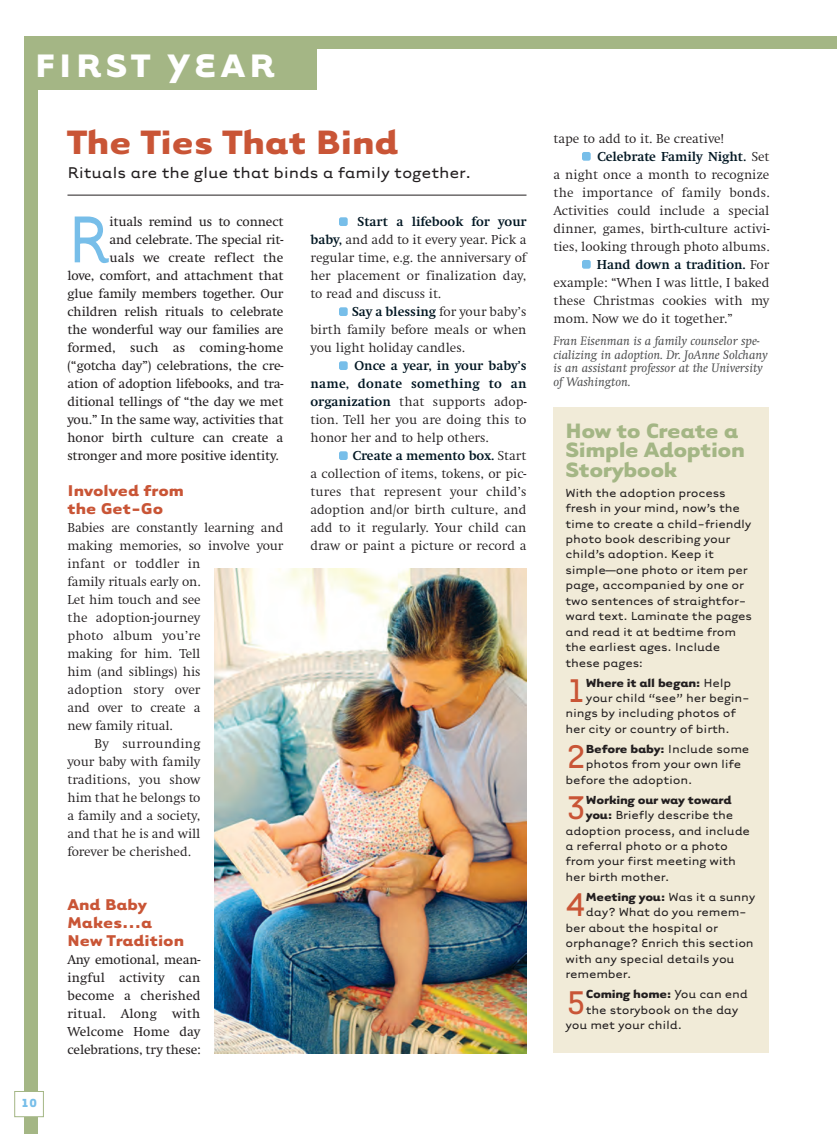
<style>
.page{position:relative;width:837px;height:1134px;background:#fff}
.page>*{position:absolute;margin:0;border:0;box-sizing:border-box;transform-origin:0 0}
.t1{font:76.35px "Tarzana Wide";color:#77bee9;scale:.87 1}
.t2{font:700 39px "Tarzana Wide";color:#c95536}
.t3{font:37.8px "Tarzana Wide";color:#c95536}
.t4{font:700 37.5px "Tarzana Wide";letter-spacing:.115em;color:#fff}
.t5{font:700 24px/19.5px "Tarzana Wide";letter-spacing:-.02em;color:#a4b685}
.t6{font:700 18px/18px "Tarzana Wide";color:#c95536}
.t7{font:18px "Tarzana Wide";letter-spacing:-.01em;color:#231f20}
.t8{font:300 13.5px/18px "Swift";color:#231f20;text-align:justify}
.t9{font:13.5px/15.5px "Tarzana Wide";letter-spacing:-.015em;color:#231f20}
.t10{font:13.5px/18px "Swift";letter-spacing:-.01em;color:#231f20;text-align:justify}
.t11{font:700 13.5px "Tarzana Wide";letter-spacing:-.02em;color:#231f20}
.t12{font:13.5px "Swift";letter-spacing:.01em;color:#231f20}
.t13{font:700 13.5px "Swift";color:#011622}
.t14{font:700 13.5px "Tarzana Wide";color:#77bee9}
.t15{font:italic 12.75px/13.5px "Swift";color:#4b4c4d}
.s1{font-weight:700;color:#011622}
.s2{font-weight:300;color:#231f20}
.s3{font-weight:400}
.s4{font-weight:700}
</style>
<div class="page">
<div style="left:24px;top:36px;width:813px;height:1098px;background:#a4b685"></div>
<div style="left:38px;top:49px;width:799px;height:1085px;background:#fff"></div>
<div style="left:582px;top:260px;width:9px;height:9px;background:#77bee9;border-radius:2px"></div>
<div style="left:339px;top:451px;width:9px;height:9px;background:#77bee9;border-radius:2px"></div>
<div style="left:582px;top:152px;width:9px;height:9px;background:#77bee9;border-radius:2px"></div>
<div style="left:339px;top:217px;width:9px;height:9px;background:#77bee9;border-radius:2px"></div>
<div style="left:339px;top:307px;width:9px;height:9px;background:#77bee9;border-radius:2px"></div>
<div style="left:339px;top:361px;width:9px;height:9px;background:#77bee9;border-radius:2px"></div>
<div style="left:35px;top:49px;width:282px;height:40px;background:#a4b685"></div>
<div style="left:15px;top:1092px;width:28px;height:25px;background:#fff"></div>
<div style="left:15px;top:1091px;width:29px;height:26px;border:1px solid #a4b685"></div>
<hr style="left:68px;top:195px;width:458px;height:1px;background:#231f20">
<img style="left:214px;top:568px;width:312px;height:485px">
<div style="left:554px;top:408px;width:216px;height:645px;background:#f1ebd8"></div>
<h3 class="t4" style="left:35px;top:42px;width:241px">FIRST YEAR</h3>
<h2 class="t2" style="left:68px;top:118px;width:333px">The Ties That Bind</h2>
<h3 class="t7" style="left:68px;top:161px;width:405px">Rituals are the glue that binds a family together.</h3>
<p class="t14" style="left:21px;top:1095px;width:18px">10</p>
<h1 class="t1" style="left:68px;top:191px;width:50px">R</h1>
<p class="t10" style="left:110px;top:213px;width:175px">ituals remind us to connect</p>
<p class="t10" style="left:110px;top:231px;width:175px">and celebrate. The special rit-</p>
<p class="t12" style="left:110px;top:250px;width:175px">uals we create reflect the</p>
<p class="t10" style="left:68px;top:267px;width:217px">love, comfort, and attachment that</p>
<p class="t10" style="left:68px;top:285px;width:217px">glue family members together. Our</p>
<p class="t10" style="left:68px;top:303px;width:217px">children relish rituals to celebrate</p>
<p class="t10" style="left:68px;top:321px;width:217px">the wonderful way our families are</p>
<p class="t12" style="left:68px;top:340px;width:217px">formed, such as coming-home</p>
<p class="t10" style="left:68px;top:357px;width:217px">(“gotcha day”) celebrations, the cre-</p>
<p class="t10" style="left:68px;top:375px;width:217px">ation of adoption lifebooks, and tra-</p>
<p class="t10" style="left:68px;top:393px;width:217px">ditional tellings of “the day we met</p>
<p class="t10" style="left:68px;top:411px;width:217px">you.” In the same way, activities that</p>
<p class="t10" style="left:68px;top:429px;width:217px">honor birth culture can create a</p>
<p class="t10" style="left:68px;top:447px;width:213px">stronger and more positive identity.</p>
<h3 class="t6" style="left:68px;top:481px;width:118px">Involved from the Get-Go</h3>
<p class="t8" style="left:68px;top:519px;width:217px">Babies are constantly learning and</p>
<p class="t8" style="left:68px;top:537px;width:218px">making memories, so involve your</p>
<p class="t8" style="left:68px;top:555px;width:135px">infant or toddler in</p>
<p class="t8" style="left:68px;top:573px;width:135px">family rituals early on.</p>
<p class="t8" style="left:68px;top:591px;width:135px">Let him touch and see</p>
<p class="t8" style="left:68px;top:609px;width:135px">the adoption-journey</p>
<p class="t8" style="left:68px;top:627px;width:135px">photo album you’re</p>
<p class="t8" style="left:68px;top:645px;width:134px">making for him. Tell</p>
<p class="t8" style="left:68px;top:663px;width:135px">him (and siblings) his</p>
<p class="t8" style="left:68px;top:681px;width:135px">adoption story over</p>
<p class="t8" style="left:68px;top:699px;width:135px">and over to create a</p>
<p class="t8" style="left:68px;top:717px;width:107px">new family ritual.</p>
<p class="t8" style="left:94px;top:735px;width:107px">By surrounding</p>
<p class="t8" style="left:68px;top:753px;width:135px">your baby with family</p>
<p class="t8" style="left:68px;top:771px;width:135px">traditions, you show</p>
<p class="t8" style="left:68px;top:789px;width:135px">him that he belongs to</p>
<p class="t8" style="left:68px;top:807px;width:135px">a family and a society,</p>
<p class="t8" style="left:68px;top:825px;width:135px">and that he is and will</p>
<p class="t8" style="left:68px;top:843px;width:125px">forever be cherished.</p>
<h3 class="t6" style="left:68px;top:895px;width:118px">And Baby<br>Makes…a<br>New Tradition</h3>
<p class="t10" style="left:68px;top:951px;width:135px">Any emotional, mean&shy;ingful activity can become a cherished ritual. Along with Welcome Home day celebrations, try these:</p>
<p class="t8" style="left:310px;top:212px;width:218px;text-indent:47px"><span class="s1">Start a lifebook for your baby,</span> and add to it every year. Pick a regular time, e.g. the anniversary of her placement or finalization day, to read and discuss it.</p>
<p class="t8" style="left:311px;top:302px;width:218px;text-indent:42px"><span class="s1">Say a blessing</span> for your baby’s birth family before meals or when you light holiday candles.</p>
<p class="t8" style="left:311px;top:356px;width:217px;text-indent:44px"><span class="s1">Once a year, in your baby’s name, donate something to an organization</span> that supports adop&shy;tion. Tell her you are doing this to honor her and to help others.</p>
<p class="t8" style="left:311px;top:446px;width:218px;text-indent:42px"><span class="s1">Create a memento box.</span> Start a collection of items, tokens, or pic&shy;tures that represent your child’s adoption and/or birth culture, and add to it regularly. Your child can draw or paint a picture or record a</p>
<p class="t8" style="left:554px;top:129px;width:172px">tape to add to it. Be creative!</p>
<p class="t13" style="left:597px;top:148px;width:174px">Celebrate Family Night. <span class="s2">Set</span></p>
<p class="t8" style="left:554px;top:165px;width:217px">a night once a month to recognize</p>
<p class="t8" style="left:554px;top:183px;width:217px">the importance of family bonds.</p>
<p class="t8" style="left:554px;top:201px;width:218px">Activities could include a special</p>
<p class="t8" style="left:554px;top:219px;width:217px">dinner, games, birth-culture activi-</p>
<p class="t8" style="left:554px;top:237px;width:217px">ties, looking through photo albums.</p>
<p class="t13" style="left:597px;top:256px;width:174px">Hand down a tradition. <span class="s2">For</span></p>
<p class="t8" style="left:554px;top:273px;width:217px">example: “When I was little, I baked</p>
<p class="t8" style="left:554px;top:291px;width:218px">these Christmas cookies with my</p>
<p class="t8" style="left:554px;top:309px;width:181px">mom. Now we do it together.”</p>
<p class="t15" style="left:554px;top:334px;width:216px">Fran Eisenman is a family counselor spe&shy;cializing in adoption. Dr. JoAnne Solchany is an assistant professor at the University of Washington.</p>
<h3 class="t5" style="left:566px;top:420px;width:181px">How to Create a<br>Simple Adoption<br>Storybook</h3>
<p class="t9" style="left:566px;top:484px;width:188px">With the adoption process fresh in your mind, now’s the time to create a child-friendly photo book describing your child’s adoption. Keep it simple—one photo or item per page, accompanied by one or two sentences of straightfor&shy;ward text. Laminate the pages and read it at bedtime from the earliest ages. Include these pages:</p>
<h3 class="t3" style="left:566px;top:667px;width:23px">1</h3>
<p class="t11" style="left:586px;top:674px;width:147px">Where it all began: <span class="s3">Help</span></p>
<p class="t9" style="left:586px;top:690px;width:165px">your child “see” her begin-</p>
<p class="t9" style="left:565px;top:705px;width:172px">nings by including photos of</p>
<p class="t9" style="left:565px;top:721px;width:166px">her city or country of birth.</p>
<h3 class="t3" style="left:566px;top:733px;width:23px">2</h3>
<p class="t11" style="left:586px;top:740px;width:165px">Before baby: <span class="s3">Include some</span></p>
<p class="t9" style="left:586px;top:756px;width:157px">photos from your own life</p>
<p class="t9" style="left:565px;top:771px;width:128px">before the adoption.</p>
<h3 class="t3" style="left:566px;top:784px;width:23px">3</h3>
<p class="t11" style="left:586px;top:791px;width:147px">Working our way toward</p>
<p class="t9" style="left:586px;top:807px;width:149px"><span class="s4">you:</span> Briefly describe the</p>
<p class="t9" style="left:565px;top:822px;width:186px">adoption process, and include</p>
<p class="t9" style="left:565px;top:838px;width:164px">a referral photo or a photo</p>
<p class="t9" style="left:565px;top:853px;width:172px">from your first meeting with</p>
<p class="t9" style="left:565px;top:869px;width:105px">her birth mother.</p>
<h3 class="t3" style="left:566px;top:881px;width:23px">4</h3>
<p class="t11" style="left:586px;top:888px;width:171px">Meeting you: <span class="s3">Was it a sunny</span></p>
<p class="t9" style="left:586px;top:904px;width:162px">day? What do you remem-</p>
<p class="t9" style="left:565px;top:919px;width:154px">ber about the hospital or</p>
<p class="t9" style="left:565px;top:935px;width:190px">orphanage? Enrich this section</p>
<p class="t9" style="left:565px;top:950px;width:171px">with any special details you</p>
<p class="t9" style="left:565px;top:966px;width:68px">remember.</p>
<h3 class="t3" style="left:566px;top:978px;width:23px">5</h3>
<p class="t11" style="left:586px;top:986px;width:164px">Coming home: <span class="s3">You can end</span></p>
<p class="t9" style="left:586px;top:1001px;width:154px">the storybook on the day</p>
<p class="t9" style="left:565px;top:1017px;width:118px">you met your child.</p>
</div>
